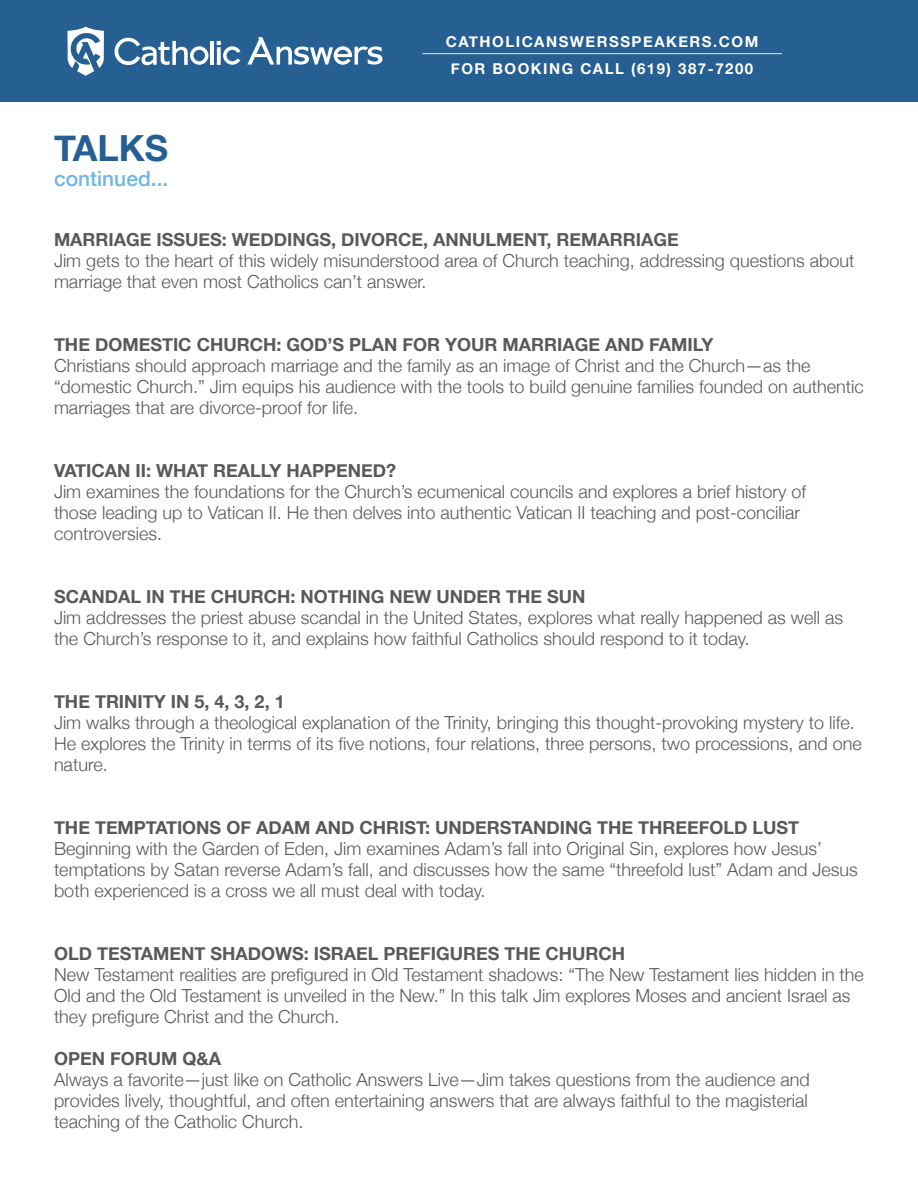
<style>
.page{position:relative;width:918px;height:1188px;background:#fff}
.page>*{position:absolute;margin:0;border:0;box-sizing:border-box;transform-origin:0 0}
.t1{font:700 36px "Helvetica Neue";color:#265f92}
.t2{font:500 21px "Helvetica Neue";color:#6fb6e4}
.t3{font:300 18px/21px "Helvetica Neue";color:#58595b}
.t4{font:700 18px "Helvetica Neue";color:#58595b}
.t5{font:700 15px/27px "Helvetica Neue";letter-spacing:.1em;color:#fff;text-align:center}
</style>
<div class="page">
<div style="left:0;top:0;width:918px;height:101px;background:#265f92"></div>
<hr style="left:422px;top:53px;width:360px;height:1px;background:#e6e7e8">
<svg style="left:67px;top:27px;width:37px;height:49px"></svg>
<hr style="left:211px;top:41px;width:3px;height:24px;background:#fff">
<svg style="left:115px;top:38px;width:93px;height:27px"></svg>
<svg style="left:217px;top:41px;width:23px;height:24px"></svg>
<svg style="left:247px;top:37px;width:135px;height:28px"></svg>
<h1 class="t1" style="left:54px;top:120px;width:116px">TALKS</h1>
<p class="t2" style="left:54px;top:162px;width:116px">continued...</p>
<p class="t5" style="left:446px;top:29px;width:314px">CATHOLICANSWERSSPEAKERS.COM<br>FOR BOOKING CALL (619) 387-7200</p>
<p class="t4" style="left:54px;top:226px;width:626px">MARRIAGE ISSUES: WEDDINGS, DIVORCE, ANNULMENT, REMARRIAGE</p>
<p class="t3" style="left:54px;top:249px;width:802px">Jim gets to the heart of this widely misunderstood area of Church teaching, addressing questions about marriage that even most Catholics can’t answer.</p>
<p class="t4" style="left:54px;top:331px;width:661px">THE DOMESTIC CHURCH: GOD’S PLAN FOR YOUR MARRIAGE AND FAMILY</p>
<p class="t3" style="left:54px;top:354px;width:811px">Christians should approach marriage and the family as an image of Christ and the Church—as the “domestic Church.” Jim equips his audience with the tools to build genuine families founded on authentic marriages that are divorce-proof for life.</p>
<p class="t4" style="left:54px;top:457px;width:344px">VATICAN II: WHAT REALLY HAPPENED?</p>
<p class="t3" style="left:54px;top:480px;width:754px">Jim examines the foundations for the Church’s ecumenical councils and explores a brief history of those leading up to Vatican II. He then delves into authentic Vatican II teaching and post-conciliar controversies.</p>
<p class="t4" style="left:54px;top:583px;width:533px">SCANDAL IN THE CHURCH: NOTHING NEW UNDER THE SUN</p>
<p class="t3" style="left:54px;top:606px;width:791px">Jim addresses the priest abuse scandal in the United States, explores what really happened as well as the Church’s response to it, and explains how faithful Catholics should respond to it today.</p>
<p class="t4" style="left:54px;top:688px;width:232px">THE TRINITY IN 5, 4, 3, 2, 1</p>
<p class="t3" style="left:54px;top:711px;width:809px">Jim walks through a theological explanation of the Trinity, bringing this thought-provoking mystery to life.<br>He explores the Trinity in terms of its five notions, four relations, three persons, two processions, and one nature.</p>
<p class="t4" style="left:54px;top:814px;width:747px">THE TEMPTATIONS OF ADAM AND CHRIST: UNDERSTANDING THE THREEFOLD LUST</p>
<p class="t3" style="left:54px;top:837px;width:805px">Beginning with the Garden of Eden, Jim examines Adam’s fall into Original Sin, explores how Jesus’ temptations by Satan reverse Adam’s fall, and discusses how the same “threefold lust” Adam and Jesus both experienced is a cross we all must deal with today.</p>
<p class="t4" style="left:54px;top:940px;width:573px">OLD TESTAMENT SHADOWS: ISRAEL PREFIGURES THE CHURCH</p>
<p class="t3" style="left:54px;top:963px;width:812px">New Testament realities are prefigured in Old Testament shadows: “The New Testament lies hidden in the<br>Old and the Old Testament is unveiled in the New.” In this talk Jim explores Moses and ancient Israel as they prefigure Christ and the Church.</p>
<p class="t4" style="left:54px;top:1045px;width:169px">OPEN FORUM Q&amp;A</p>
<p class="t3" style="left:54px;top:1068px;width:757px;text-align:justify">Always a favorite—just like on Catholic Answers Live—Jim takes questions from the audience and provides lively, thoughtful, and often entertaining answers that are always faithful to the magisterial teaching of the Catholic Church.</p>
</div>
